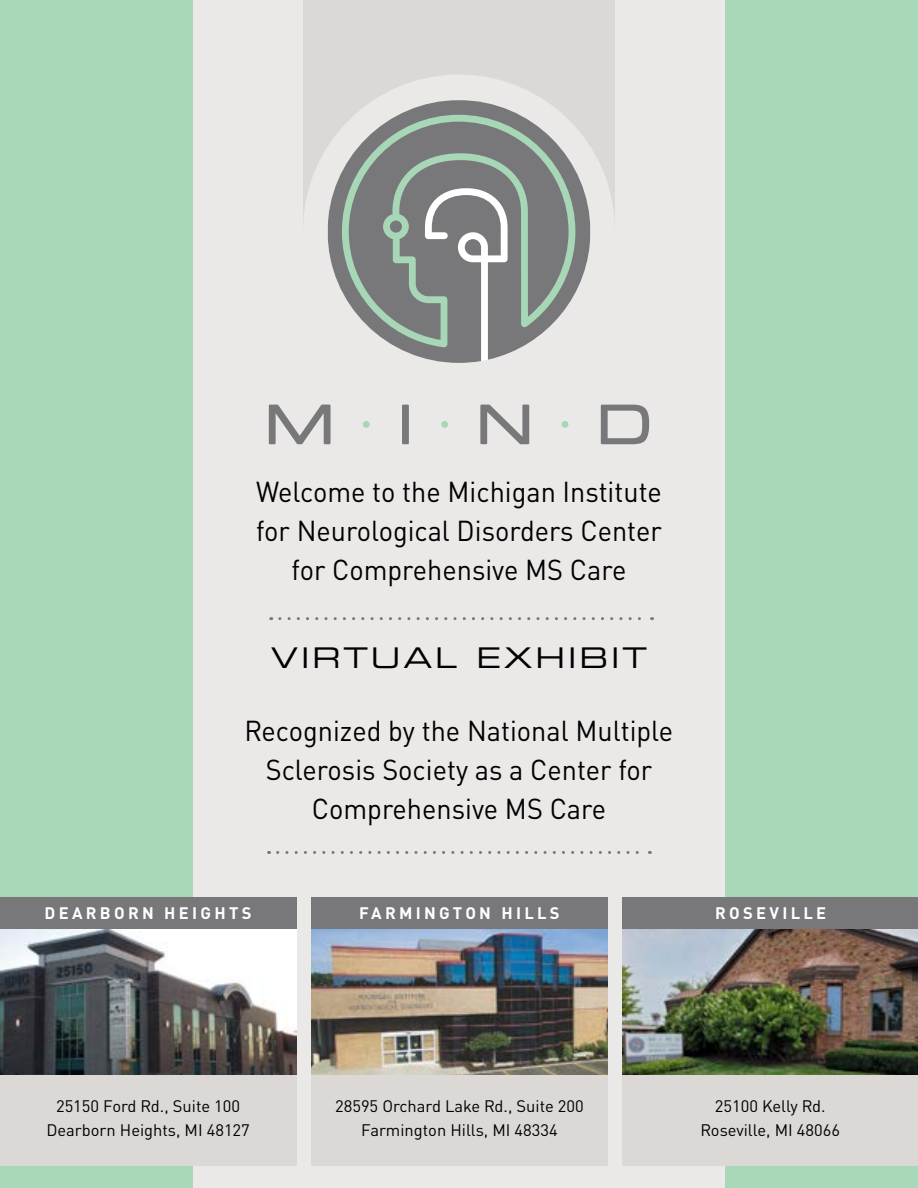
<style>
.page{position:relative;width:918px;height:1188px;background:#ebe9e8}
.page>*{position:absolute;margin:0;border:0;box-sizing:border-box;transform-origin:0 0}
.t1{font:28.5px/39px "DIN Pro";color:#000;text-align:center;scale:.95 1}
.t2{font:28.5px "Eurostile Extended Two";letter-spacing:.1em;color:#000}
.t3{font:16.5px/24px "DIN Pro";color:#000;text-align:center}
.t4{font:700 16.5px "DIN Pro";letter-spacing:.2em;color:#fff}
</style>
<div class="page">
<div style="left:0;top:0;width:193px;height:1188px;background:#a8d8b7"></div>
<div style="left:725px;top:0;width:193px;height:1188px;background:#a8d8b7"></div>
<div style="left:311px;top:978px;width:297px;height:188px;background:#dbd8d6"></div>
<svg style="left:280px;top:617px;width:373px;height:3px"></svg>
<div style="left:303px;top:0;width:312px;height:230px;background:#dbd8d6"></div>
<div style="left:303px;top:75px;width:312px;height:311px;background:#ebe9e8;border-radius:50%"></div>
<svg style="left:328px;top:100px;width:262px;height:263px"></svg>
<svg style="left:342px;top:115px;width:233px;height:232px;background:#8f9592"></svg>
<svg style="left:269px;top:405px;width:62px;height:39px"></svg>
<div style="left:402px;top:405px;width:7px;height:39px;background:#78787a"></div>
<svg style="left:480px;top:405px;width:49px;height:39px"></svg>
<svg style="left:601px;top:405px;width:48px;height:39px"></svg>
<div style="left:363px;top:421px;width:7px;height:7px;background:#a7d7b6;border-radius:50%"></div>
<div style="left:441px;top:421px;width:7px;height:7px;background:#a7d7b6;border-radius:50%"></div>
<div style="left:562px;top:421px;width:6px;height:7px;background:#a7d7b6;border-radius:50%"></div>
<div style="left:0;top:960px;width:296px;height:206px;background:#dbd8d6"></div>
<div style="left:623px;top:978px;width:295px;height:188px;background:#dbd8d6"></div>
<div style="left:0;top:897px;width:296px;height:48px;background:#78777a"></div>
<div style="left:311px;top:897px;width:297px;height:48px;background:#78777a"></div>
<div style="left:623px;top:897px;width:295px;height:48px;background:#78777a"></div>
<img style="left:0;top:929px;width:296px;height:145px">
<img style="left:311px;top:929px;width:297px;height:145px">
<img style="left:623px;top:929px;width:295px;height:145px">
<svg style="left:278px;top:851px;width:372px;height:3px"></svg>
<p class="t1" style="left:256px;top:469px;width:429px">Welcome to the Michigan Institute for Neurological Disorders Center for Comprehensive MS Care</p>
<p class="t2" style="left:271px;top:638px;width:378px">VIRTUAL EXHIBIT</p>
<p class="t1" style="left:245px;top:709px;width:453px">Recognized by the National Multiple<br>Sclerosis Society as a Center for<br>Comprehensive MS Care</p>
<p class="t4" style="left:45px;top:899px;width:209px">DEARBORN HEIGHTS</p>
<p class="t4" style="left:359px;top:899px;width:202px">FARMINGTON HILLS</p>
<p class="t4" style="left:715px;top:899px;width:112px">ROSEVILLE</p>
<p class="t3" style="left:46px;top:1092px;width:205px">25150 Ford Rd., Suite 100<br>Dearborn Heights, MI 48127</p>
<p class="t3" style="left:701px;top:1092px;width:141px">25100 Kelly Rd.<br>Roseville, MI 48066</p>
<p class="t3" style="left:335px;top:1092px;width:250px">28595 Orchard Lake Rd., Suite 200<br>Farmington Hills, MI 48334</p>
</div>
